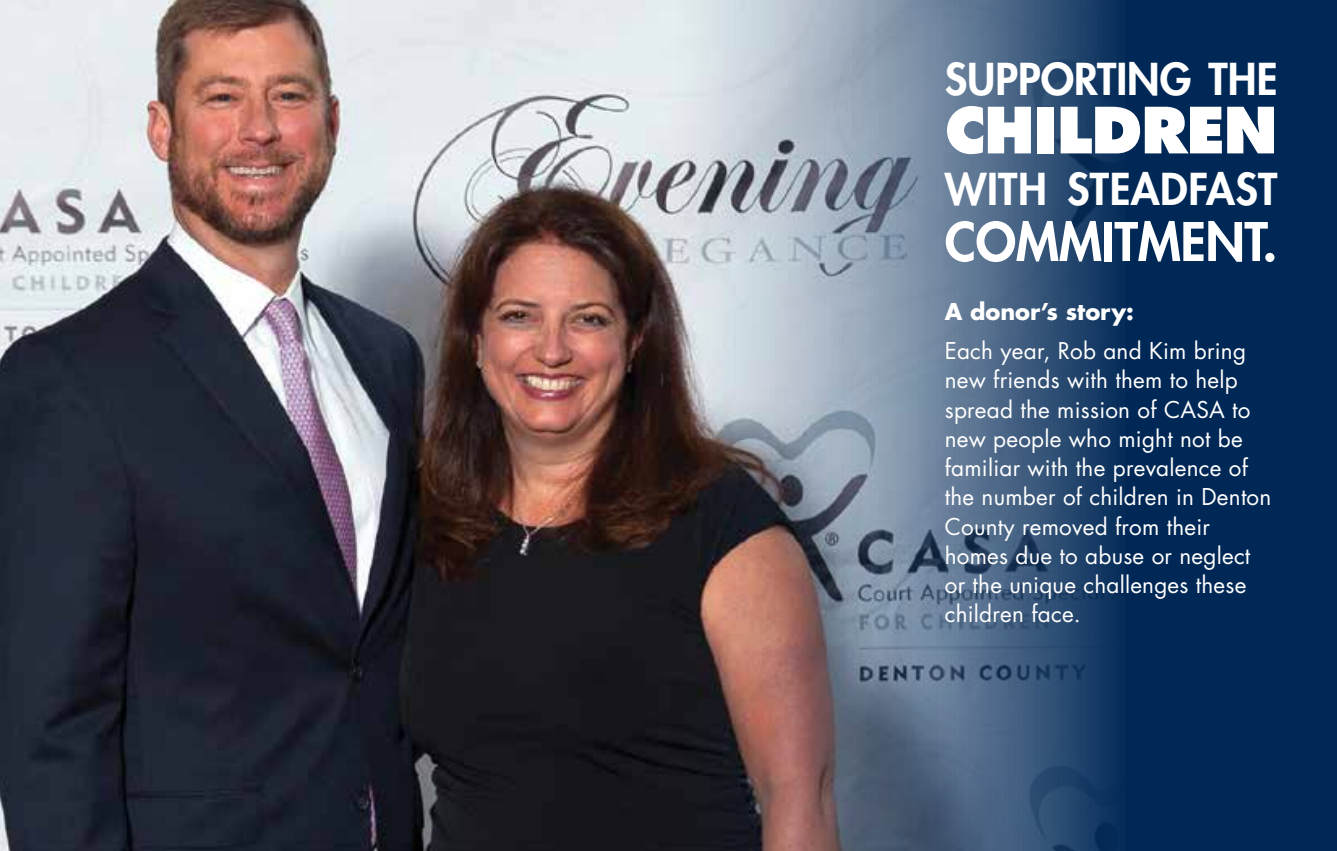
<style>
.page{position:relative;width:1337px;height:851px;background:#fff}
.page>*{position:absolute;margin:0;border:0;box-sizing:border-box;transform-origin:0 0}
.t1{font:800 61.88px "Futura";letter-spacing:-.025em;color:#fff}
.t2{font:800 51.75px "Futura";letter-spacing:-.005em;color:#fff}
.t3{font:800 42.75px "Futura";color:#fff}
.t4{font:22.5px/29.2px "Futura Std";letter-spacing:.01em;color:#fff}
.t5{font:700 22.5px "Futura";color:#fff}
</style>
<div class="page">
<div style="left:0;top:0;width:1336px;height:850px;background:#002856"></div>
<img style="left:0;top:0;width:1116px;height:850px">
<h3 class="t3" style="left:944px;top:50px;width:334px">SUPPORTING THE</h3>
<h1 class="t1" style="left:944px;top:92px;width:334px">CHILDREN</h1>
<h3 class="t3" style="left:944px;top:160px;width:334px">WITH STEADFAST</h3>
<h2 class="t2" style="left:944px;top:207px;width:334px">COMMITMENT.</h2>
<p class="t5" style="left:944px;top:295px;width:190px">A donor’s story:</p>
<p class="t4" style="left:944px;top:336px;width:328px">Each year, Rob and Kim bring new friends with them to help spread the mission of CASA to new people who might not be familiar with the prevalence of the number of children in Denton<br>County removed from their homes due to abuse or neglect or the unique challenges these children face.</p>
</div>
